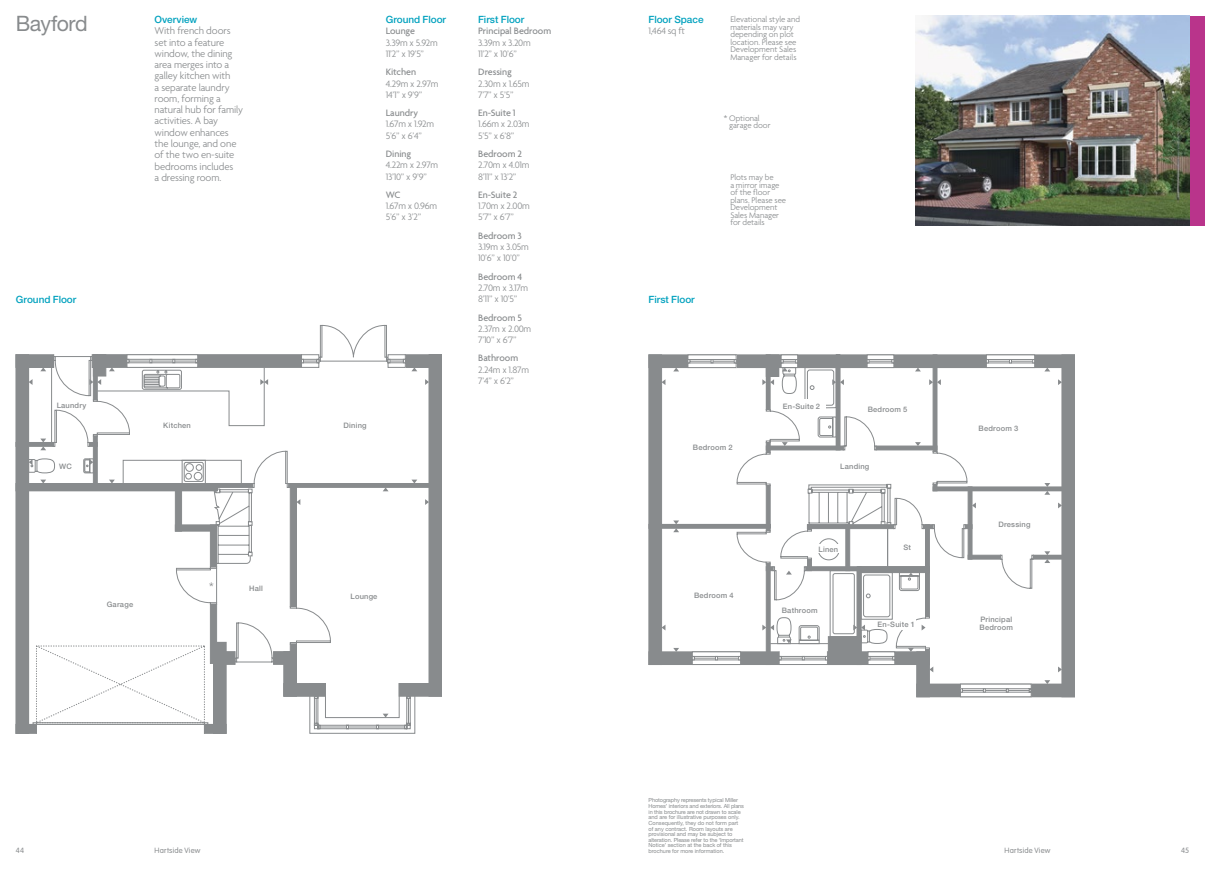
<style>
.page{position:relative;width:1205px;height:869px;background:#fff}
.page>*{position:absolute;margin:0;border:0;box-sizing:border-box;transform-origin:0 0}
.t1{font:21.25px "Helvetica Neue LT Std";letter-spacing:-.025em;color:#888b8d}
.t2{font:300 11.25px "Agenda";color:#888b8d}
.t3{font:300 10.62px/11.2px "Agenda";letter-spacing:-.01em;color:#888b8d}
.t4{font:300 10px/11.2px "Agenda";letter-spacing:-.025em;color:#888b8d}
.t5{font:500 10px "Agenda";letter-spacing:-.005em;color:#888b8d}
.t6{font:500 10px "Helvetica Neue LT Std";letter-spacing:-.005em;color:#00a1be}
.t7{font:300 8.75px/7.5px "Agenda";letter-spacing:-.005em;color:#888b8d}
.t8{font:500 7.5px/8px "Helvetica Neue";letter-spacing:.025em;color:#888b8d}
.t9{font:300 7.5px "VAG Rounded Std";letter-spacing:.03em;color:#888b8d}
.t10{font:5.62px/5.6px "Helvetica Neue LT Std";letter-spacing:-.005em;color:#888b8d}
</style>
<div class="page">
<div style="left:1189px;top:16px;width:16px;height:209px;background:#b9348b"></div>
<img style="left:915px;top:16px;width:274px;height:209px">
<div style="left:649px;top:354px;width:13px;height:310px;background:#888b8d"></div>
<div style="left:1062px;top:355px;width:12px;height:341px;background:#888b8d"></div>
<div style="left:1062px;top:354px;width:13px;height:342px;border:1px solid #888b8d"></div>
<div style="left:649px;top:355px;width:425px;height:12px;background:#888b8d"></div>
<div style="left:649px;top:354px;width:426px;height:13px;border:1px solid #888b8d"></div>
<div style="left:917px;top:683px;width:157px;height:13px;background:#888b8d"></div>
<div style="left:916px;top:683px;width:159px;height:13px;border:1px solid #888b8d"></div>
<hr style="left:1033px;top:555px;width:41px;height:4px;background:#888b8d">
<div style="left:1033px;top:554px;width:42px;height:5px;border:1px solid #888b8d"></div>
<div style="left:766px;top:355px;width:13px;height:21px;background:#888b8d"></div>
<div style="left:766px;top:354px;width:13px;height:22px;border:1px solid #888b8d"></div>
<hr style="left:933px;top:486px;width:141px;height:4px;background:#888b8d">
<div style="left:933px;top:486px;width:142px;height:5px;border:1px solid #888b8d"></div>
<svg style="left:867px;top:354px;width:27px;height:13px"></svg>
<svg style="left:986px;top:354px;width:49px;height:13px"></svg>
<svg style="left:687px;top:354px;width:49px;height:13px"></svg>
<svg style="left:661px;top:367px;width:387px;height:331px"></svg>
<svg style="left:1058px;top:379px;width:4px;height:6px"></svg>
<svg style="left:1044px;top:367px;width:6px;height:4px"></svg>
<svg style="left:972px;top:502px;width:4px;height:6px"></svg>
<svg style="left:1058px;top:502px;width:4px;height:6px"></svg>
<svg style="left:1044px;top:483px;width:6px;height:11px"></svg>
<svg style="left:929px;top:666px;width:4px;height:6px"></svg>
<svg style="left:1058px;top:666px;width:4px;height:6px"></svg>
<svg style="left:1044px;top:680px;width:6px;height:3px"></svg>
<svg style="left:1044px;top:551px;width:6px;height:11px"></svg>
<svg style="left:921px;top:624px;width:4px;height:6px"></svg>
<svg style="left:908px;top:647px;width:6px;height:4px"></svg>
<svg style="left:908px;top:572px;width:6px;height:4px"></svg>
<svg style="left:853px;top:624px;width:12px;height:6px"></svg>
<svg style="left:786px;top:639px;width:6px;height:4px"></svg>
<svg style="left:786px;top:570px;width:6px;height:4px"></svg>
<svg style="left:762px;top:624px;width:12px;height:6px"></svg>
<svg style="left:661px;top:624px;width:4px;height:6px"></svg>
<svg style="left:673px;top:647px;width:6px;height:4px"></svg>
<svg style="left:661px;top:379px;width:4px;height:6px"></svg>
<svg style="left:673px;top:367px;width:6px;height:4px"></svg>
<svg style="left:673px;top:520px;width:6px;height:12px"></svg>
<svg style="left:762px;top:379px;width:12px;height:6px"></svg>
<svg style="left:781px;top:354px;width:17px;height:17px"></svg>
<svg style="left:782px;top:442px;width:6px;height:4px"></svg>
<svg style="left:929px;top:379px;width:12px;height:6px"></svg>
<svg style="left:832px;top:379px;width:12px;height:6px"></svg>
<svg style="left:915px;top:367px;width:6px;height:4px"></svg>
<svg style="left:915px;top:442px;width:6px;height:4px"></svg>
<div style="left:815px;top:544px;width:29px;height:9px;background:#fff"></div>
<div style="left:896px;top:618px;width:19px;height:11px;background:#fff"></div>
<div style="left:799px;top:399px;width:26px;height:12px;background:#fff"></div>
<hr style="left:887px;top:528px;width:1px;height:38px;background:#888b8d">
<div style="left:16px;top:354px;width:13px;height:379px;background:#888b8d"></div>
<div style="left:429px;top:354px;width:13px;height:342px;background:#888b8d"></div>
<div style="left:405px;top:354px;width:37px;height:13px;background:#888b8d"></div>
<div style="left:405px;top:354px;width:37px;height:13px;border:1px solid #888b8d"></div>
<div style="left:289px;top:483px;width:153px;height:4px;border:1px solid #888b8d"></div>
<div style="left:399px;top:683px;width:43px;height:13px;background:#888b8d"></div>
<svg style="left:29px;top:324px;width:386px;height:409px"></svg>
<svg style="left:425px;top:379px;width:4px;height:6px"></svg>
<svg style="left:388px;top:354px;width:29px;height:17px"></svg>
<svg style="left:411px;top:479px;width:6px;height:4px"></svg>
<svg style="left:296px;top:499px;width:4px;height:5px"></svg>
<svg style="left:425px;top:499px;width:4px;height:5px"></svg>
<svg style="left:383px;top:487px;width:5px;height:4px"></svg>
<svg style="left:383px;top:713px;width:5px;height:4px"></svg>
<svg style="left:260px;top:379px;width:8px;height:6px"></svg>
<svg style="left:109px;top:367px;width:6px;height:4px"></svg>
<svg style="left:109px;top:479px;width:6px;height:4px"></svg>
<svg style="left:89px;top:379px;width:12px;height:6px"></svg>
<svg style="left:29px;top:379px;width:4px;height:6px"></svg>
<svg style="left:40px;top:367px;width:6px;height:4px"></svg>
<svg style="left:89px;top:459px;width:4px;height:6px"></svg>
<svg style="left:29px;top:459px;width:4px;height:6px"></svg>
<svg style="left:40px;top:438px;width:6px;height:12px"></svg>
<svg style="left:40px;top:479px;width:6px;height:4px"></svg>
<h1 class="t1" style="left:16px;top:11px;width:73px">Bayford</h1>
<h3 class="t7" style="left:730px;top:16px;width:71px">Elevational style and materials may vary depending on plot location. Please see<br>Development Sales<br>Manager for details</h3>
<h3 class="t6" style="left:648px;top:14px;width:56px">Floor Space</h3>
<h3 class="t4" style="left:648px;top:26px;width:38px">1,464 sq ft</h3>
<h3 class="t6" style="left:386px;top:14px;width:62px">Ground Floor</h3>
<h3 class="t5" style="left:386px;top:26px;width:31px">Lounge</h3>
<h3 class="t4" style="left:386px;top:37px;width:54px">3.39m x 5.92m<br>11’2” x 19’5”</h3>
<h3 class="t5" style="left:386px;top:67px;width:32px">Kitchen</h3>
<h3 class="t4" style="left:386px;top:78px;width:54px">4.29m x 2.97m<br>14’1” x 9’9”</h3>
<h3 class="t5" style="left:386px;top:107px;width:34px">Laundry</h3>
<h3 class="t4" style="left:386px;top:119px;width:50px">1.67m x 1.92m<br>5’6” x 6’4”</h3>
<h3 class="t5" style="left:386px;top:148px;width:27px">Dining</h3>
<h3 class="t4" style="left:386px;top:160px;width:54px">4.22m x 2.97m<br>13’10” x 9’9”</h3>
<h3 class="t5" style="left:386px;top:189px;width:16px">WC</h3>
<h3 class="t4" style="left:386px;top:201px;width:53px">1.67m x 0.96m<br>5’6” x 3’2”</h3>
<h3 class="t6" style="left:155px;top:14px;width:44px">Overview</h3>
<p class="t3" style="left:155px;top:26px;width:90px">With french doors set into a feature window, the dining area merges into a galley kitchen with<br>a separate laundry room, forming a natural hub for family activities. A bay window enhances the lounge, and one of the two en-suite bedrooms includes<br>a dressing room.</p>
<h3 class="t6" style="left:478px;top:14px;width:48px">First Floor</h3>
<h3 class="t5" style="left:478px;top:26px;width:75px">Principal Bedroom</h3>
<h3 class="t4" style="left:478px;top:37px;width:54px">3.39m x 3.20m<br>11’2” x 10’6”</h3>
<h3 class="t5" style="left:478px;top:67px;width:35px">Dressing</h3>
<h3 class="t4" style="left:478px;top:78px;width:53px">2.30m x 1.65m<br>7’7” x 5’5”</h3>
<h3 class="t5" style="left:478px;top:107px;width:39px">En-Suite 1</h3>
<h3 class="t4" style="left:478px;top:119px;width:53px">1.66m x 2.03m<br>5’5” x 6’8”</h3>
<h3 class="t5" style="left:478px;top:148px;width:45px">Bedroom 2</h3>
<h3 class="t4" style="left:478px;top:160px;width:53px">2.70m x 4.01m<br>8’11” x 13’2”</h3>
<h3 class="t5" style="left:478px;top:189px;width:41px">En-Suite 2</h3>
<h3 class="t4" style="left:478px;top:201px;width:53px">1.70m x 2.00m<br>5’7” x 6’7”</h3>
<h3 class="t5" style="left:478px;top:230px;width:45px">Bedroom 3</h3>
<h3 class="t4" style="left:478px;top:242px;width:52px">3.19m x 3.05m<br>10’6” x 10’0”</h3>
<h3 class="t5" style="left:478px;top:271px;width:46px">Bedroom 4</h3>
<h3 class="t4" style="left:478px;top:282px;width:52px">2.70m x 3.17m<br>8’11” x 10’5”</h3>
<h3 class="t5" style="left:478px;top:312px;width:45px">Bedroom 5</h3>
<h3 class="t4" style="left:478px;top:323px;width:55px">2.37m x 2.00m<br>7’10” x 6’7”</h3>
<h3 class="t5" style="left:478px;top:352px;width:42px">Bathroom</h3>
<h3 class="t4" style="left:478px;top:364px;width:52px">2.24m x 1.87m<br>7’4” x 6’2”</h3>
<h3 class="t8" style="left:365px;top:67px;width:34px">Dressing</h3>
<h3 class="t8" style="left:186px;top:91px;width:21px">Linen</h3>
<h3 class="t7" style="left:729px;top:115px;width:43px;text-indent:-5px">* Optional garage door</h3>
<h3 class="t8" style="left:149px;top:152px;width:37px">Bathroom</h3>
<h3 class="t7" style="left:730px;top:174px;width:57px">Plots may be<br>a mirror image of the floor plans. Please see<br>Development<br>Sales Manager for details</h3>
<h3 class="t6" style="left:16px;top:293px;width:62px">Ground Floor</h3>
<h3 class="t6" style="left:648px;top:293px;width:48px">First Floor</h3>
<h3 class="t8" style="left:57px;top:400px;width:31px">Laundry</h3>
<h3 class="t8" style="left:59px;top:462px;width:14px">WC</h3>
<h3 class="t8" style="left:163px;top:420px;width:29px">Kitchen</h3>
<h3 class="t8" style="left:343px;top:420px;width:25px">Dining</h3>
<h3 class="t8" style="left:693px;top:442px;width:41px">Bedroom 2</h3>
<h3 class="t8" style="left:783px;top:401px;width:39px">En-Suite 2</h3>
<h3 class="t8" style="left:868px;top:404px;width:41px">Bedroom 5</h3>
<h3 class="t8" style="left:840px;top:462px;width:31px">Landing</h3>
<h3 class="t8" style="left:107px;top:599px;width:28px">Garage</h3>
<h2 class="t2" style="left:209px;top:580px;width:6px">*</h2>
<h3 class="t8" style="left:249px;top:583px;width:15px">Hall</h3>
<h3 class="t8" style="left:350px;top:592px;width:28px">Lounge</h3>
<h3 class="t8" style="left:694px;top:590px;width:41px">Bedroom 4</h3>
<h3 class="t8" style="left:818px;top:544px;width:21px">Linen</h3>
<h3 class="t8" style="left:782px;top:605px;width:37px">Bathroom</h3>
<h3 class="t8" style="left:903px;top:543px;width:9px">St</h3>
<h3 class="t8" style="left:877px;top:619px;width:39px">En-Suite 1</h3>
<h3 class="t8" style="left:978px;top:423px;width:41px">Bedroom 3</h3>
<h3 class="t8" style="left:998px;top:520px;width:34px">Dressing</h3>
<h3 class="t8" style="left:979px;top:614px;width:35px">Principal<br>Bedroom</h3>
<p class="t10" style="left:648px;top:797px;width:97px">Photography represents typical Miller Homes’ interiors and exteriors. All plans in this brochure are not drawn to scale and are for illustrative purposes only.<br>Consequently, they do not form part of any contract. Room layouts are provisional and may be subject to alteration. Please refer to the ‘Important Notice’ section at the back of this brochure for more information.</p>
<h3 class="t9" style="left:16px;top:845px;width:10px">44</h3>
<h3 class="t9" style="left:155px;top:845px;width:47px">Hartside View</h3>
<h3 class="t9" style="left:1004px;top:845px;width:47px">Hartside View</h3>
<h3 class="t9" style="left:1181px;top:845px;width:9px">45</h3>
</div>
